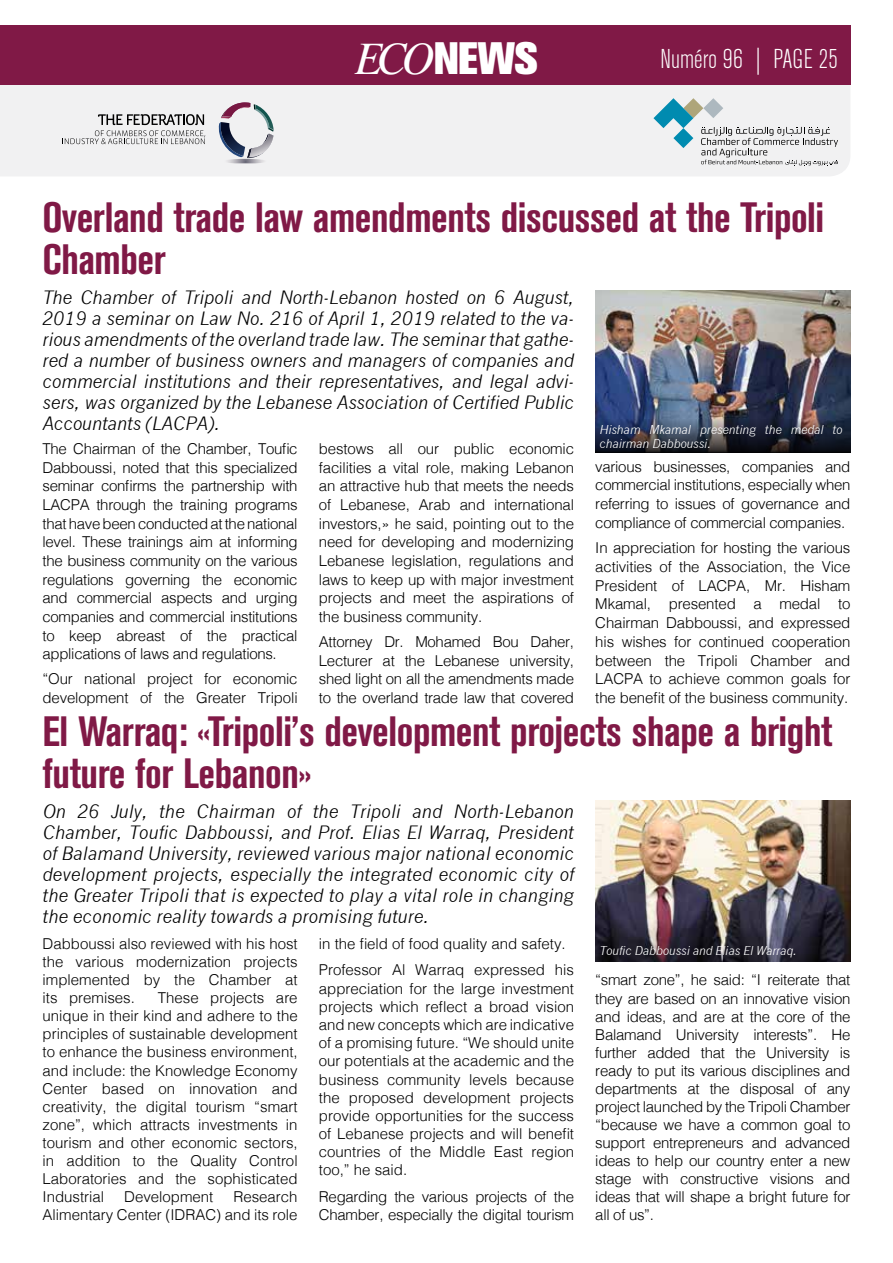
<style>
.page{position:relative;width:893px;height:1263px;background:#fff}
.page>*{position:absolute;margin:0;border:0;box-sizing:border-box;transform-origin:0 0}
.t1{font:800 45px "Akzidenz Grotesk BE";color:#fff}
.t2{font:700 condensed 42px/42px "Akzidenz Grotesk BE";letter-spacing:-.01em;color:#801946}
.t3{font:300 condensed 27px "Akzidenz Grotesk BE";color:#fff}
.t4{font:italic 18px/21px "News Gothic";letter-spacing:-.005em;color:#000;text-align:justify}
.t5{font:300 15px/18.1px "Helvetica";letter-spacing:-.01em;color:#000;text-align:justify}
.t6{font:italic 12px/13.5px "News Gothic";letter-spacing:-.01em;color:#fff}
.s1{font-family:"Times";font-weight:400;font-style:italic}
</style>
<div class="page">
<img style="left:595px;top:291px;width:255px;height:127px">
<img style="left:595px;top:418px;width:255px;height:34px">
<div style="left:0;top:85px;width:850px;height:91px;background:#f1f1f2"></div>
<div style="left:0;top:26px;width:850px;height:59px;background:#801946"></div>
<svg style="left:217px;top:102px;width:57px;height:61px"></svg>
<svg style="left:62px;top:114px;width:143px;height:30px"></svg>
<svg style="left:653px;top:98px;width:185px;height:68px"></svg>
<img style="left:595px;top:800px;width:255px;height:162px">
<h1 class="t1" style="left:355px;top:32px;width:185px"><span class="s1">ECO</span> NEWS</h1>
<h3 class="t3" style="left:660px;top:45px;width:179px">Numéro 96 | PAGE 25</h3>
<h2 class="t2" style="left:43px;top:197px;width:783px">Overland trade law amendments discussed at the Tripoli<br>Chamber</h2>
<p class="t4" style="left:43px;top:287px;width:533px">The Chamber of Tripoli and North-Lebanon hosted on 6 August, 2019 a seminar on Law No. 216 of April 1, 2019 related to the va&shy;rious amendments of the overland trade law. The seminar that gathe&shy;red a number of business owners and managers of companies and commercial institutions and their representatives, and legal advi&shy;sers, was organized by the Lebanese Association of Certified Public Accountants (LACPA).</p>
<p class="t6" style="left:600px;top:423px;width:245px">Hisham Mkamal presenting the medal to chairman Dabboussi.</p>
<p class="t5" style="left:43px;top:438px;width:257px;line-height:18.6px">The Chairman of the Chamber, Toufic Dabboussi, noted that this specialized seminar confirms the partnership with LACPA through the training programs that have been conducted at the national level. These trainings aim at informing the business community on the various regulations governing the economic and commercial aspects and urging companies and commercial institutions to keep abreast of the practical applications of laws and regulations.</p>
<p class="t5" style="left:43px;top:669px;width:257px;line-height:18.6px">“Our national project for economic development of the Greater Tripoli</p>
<p class="t5" style="left:319px;top:438px;width:257px;line-height:18.6px">bestows all our public economic facilities a vital role, making Lebanon an attractive hub that meets the needs of Lebanese, Arab and international investors,» he said, pointing out to the need for developing and modernizing Lebanese legislation, regulations and laws to keep up with major investment projects and meet the aspirations of the business community.</p>
<p class="t5" style="left:319px;top:631px;width:257px;line-height:18.6px">Attorney Dr. Mohamed Bou Daher, Lecturer at the Lebanese university, shed light on all the amendments made to the overland trade law that covered</p>
<p class="t5" style="left:595px;top:456px;width:257px;line-height:18.8px">various businesses, companies and commercial institutions, especially when referring to issues of governance and compliance of commercial companies.</p>
<p class="t5" style="left:595px;top:537px;width:257px;line-height:18.8px">In appreciation for hosting the various activities of the Association, the Vice President of LACPA, Mr. Hisham Mkamal, presented a medal to Chairman Dabboussi, and expressed his wishes for continued cooperation between the Tripoli Chamber and LACPA to achieve common goals for the benefit of the business community.</p>
<h2 class="t2" style="left:43px;top:711px;width:791px">El Warraq: «Tripoli’s development projects shape a bright future for Lebanon»</h2>
<p class="t4" style="left:43px;top:800px;width:533px">On 26 July, the Chairman of the Tripoli and North-Lebanon Chamber, Toufic Dabboussi, and Prof. Elias El Warraq, President of Balamand University, reviewed various major national economic development projects, especially the integrated economic city of the Greater Tripoli that is expected to play a vital role in changing the economic reality towards a promising future.</p>
<p class="t5" style="left:43px;top:933px;width:257px">Dabboussi also reviewed with his host the various modernization projects implemented by the Chamber at its premises.</p>
<p class="t5" style="left:43px;top:988px;width:257px;text-indent:115px">These projects are unique in their kind and adhere to the principles of sustainable development to enhance the business environment, and include: the Knowledge Economy Center based on innovation and creativity, the digital tourism “smart zone”, which attracts investments in tourism and other economic sectors, in addition to the Quality Control Laboratories and the sophisticated Industrial</p>
<p class="t5" style="left:43px;top:1187px;width:257px;text-align:right">Research<br>Alimentary Center (IDRAC) and its role</p>
<p class="t5" style="left:124px;top:1187px;width:91px">Development</p>
<p class="t5" style="left:319px;top:929px;width:257px;line-height:26.7px">in the field of food quality and safety.<br>Professor Al Warraq expressed his</p>
<p class="t5" style="left:319px;top:978px;width:257px">appreciation for the large investment projects which reflect a broad vision and new concepts which are indicative of a promising future. “We should unite our potentials at the academic and the business community levels because the proposed development projects provide opportunities for the success of Lebanese projects and will benefit countries of the Middle East region too,” he said.</p>
<p class="t5" style="left:319px;top:1187px;width:257px">Regarding the various projects of the<br>Chamber, especially the digital tourism</p>
<p class="t6" style="left:600px;top:943px;width:199px">Toufic Dabboussi and Elias El Warraq.</p>
<p class="t5" style="left:595px;top:970px;width:257px">“smart zone”, he said: “I reiterate that they are based on an innovative vision and ideas, and are at the core of the Balamand University interests”. He further added that the University is ready to put its various disciplines and departments at the disposal of any project launched by the Tripoli Chamber “because we have a common goal to support entrepreneurs and advanced ideas to help our country enter a new stage with constructive visions and ideas that will shape a bright future for all of us”.</p>
</div>
